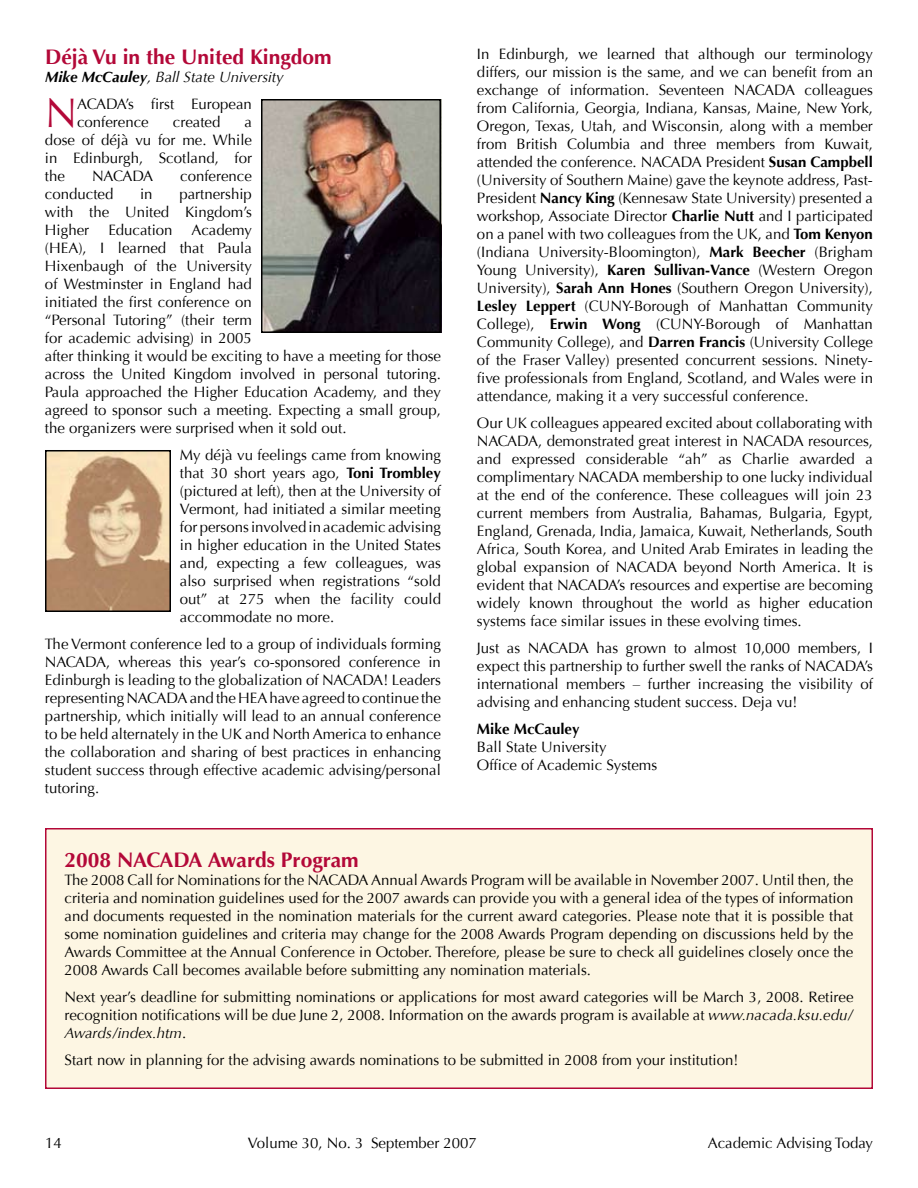
<style>
.page{position:relative;width:918px;height:1188px;background:#fff}
.page>*{position:absolute;margin:0;border:0;box-sizing:border-box;transform-origin:0 0}
.t1{font:41.25px "Optima";color:#b30838}
.t2{font:700 21px "Optima";color:#b30838}
.t3{font:15px/18px "Optima";color:#000;text-align:justify}
.t4{font:italic 15px "Optima";color:#000}
.t5{font:700 15px "Optima";color:#000}
.s1{font-weight:700}
.s2{font-style:italic}
</style>
<div class="page">
<img style="left:264px;top:102px;width:174px;height:228px">
<div style="left:261px;top:99px;width:180px;height:234px;border:2px solid #000"></div>
<img style="left:48px;top:453px;width:120px;height:156px">
<div style="left:45px;top:450px;width:126px;height:162px;border:2px solid #000"></div>
<div style="left:46px;top:829px;width:826px;height:259px;background:#fdf6e3"></div>
<div style="left:45px;top:828px;width:828px;height:261px;border:2px solid #b30838"></div>
<h2 class="t2" style="left:45px;top:45px;width:288px">Déjà Vu in the United Kingdom</h2>
<p class="t4" style="left:45px;top:68px;width:240px"><span class="s1">Mike McCauley</span>, Ball State University</p>
<h1 class="t1" style="left:45px;top:89px;width:34px">N</h1>
<p class="t3" style="left:77px;top:95px;width:176px">ACADA’s first European conference</p>
<p class="t3" style="left:173px;top:113px;width:49px">created</p>
<p class="t3" style="left:45px;top:113px;width:209px;text-indent:200px">a dose of déjà vu for me. While in Edinburgh, Scotland, for the</p>
<p class="t3" style="left:92px;top:167px;width:63px">NACADA</p>
<p class="t3" style="left:180px;top:167px;width:73px">conference</p>
<p class="t3" style="left:45px;top:185px;width:70px">conducted</p>
<p class="t3" style="left:140px;top:185px;width:14px">in</p>
<p class="t3" style="left:45px;top:185px;width:208px;text-indent:134px">partnership with the United Kingdom’s Higher</p>
<p class="t3" style="left:45px;top:221px;width:398px;text-align:left;text-indent:63px">Education Academy<br>(HEA), I learned that Paula<br>Hixenbaugh of the University<br>of Westminster in England had<br>initiated the first conference on<br>“Personal Tutoring” (their term<br>for academic advising) in 2005<br>after thinking it would be exciting to have a meeting for those across the United Kingdom involved in personal tutoring.<br>Paula approached the Higher Education Academy, and they agreed to sponsor such a meeting. Expecting a small group, the organizers were surprised when it sold out.</p>
<p class="t3" style="left:180px;top:446px;width:263px">My déjà vu feelings came from knowing that 30 short years ago, <span class="s1">Toni Trombley </span>(pictured at left), then at the University of Vermont, had initiated a similar meeting for persons involved in academic advising in higher education in the United States and, expecting a few colleagues, was also surprised when registrations “sold out” at 275 when the facility could accommodate no more.</p>
<p class="t3" style="left:45px;top:635px;width:398px">The Vermont conference led to a group of individuals forming NACADA, whereas this year’s co-sponsored conference in Edinburgh is leading to the globalization of NACADA! Leaders representing NACADA and the HEA have agreed to continue the partnership, which initially will lead to an annual conference to be held alternately in the UK and North America to enhance the collaboration and sharing of best practices in enhancing student success through effective academic advising/personal tutoring.</p>
<p class="t3" style="left:477px;top:45px;width:398px">In Edinburgh, we learned that although our terminology differs, our mission is the same, and we can benefit from an exchange of information. Seventeen NACADA colleagues from California, Georgia, Indiana, Kansas, Maine, New York, Oregon, Texas, Utah, and Wisconsin, along with a member from British Columbia and three members from Kuwait, attended the conference. NACADA President <span class="s1">Susan Campbell </span>(University of Southern Maine) gave the keynote address, Past-President <span class="s1">Nancy King</span> (Kennesaw State University) presented a workshop, Associate Director <span class="s1">Charlie Nutt</span> and I participated on a panel with two colleagues from the UK, and <span class="s1">Tom Kenyon </span>(Indiana University-Bloomington), <span class="s1">Mark Beecher</span> (Brigham Young University), <span class="s1">Karen Sullivan-Vance</span> (Western Oregon University), <span class="s1">Sarah Ann Hones</span> (Southern Oregon University), <span class="s1">Lesley Leppert</span> (CUNY-Borough of Manhattan Community College), <span class="s1">Erwin Wong</span> (CUNY-Borough of Manhattan Community College), and <span class="s1">Darren Francis</span> (University College of the Fraser Valley) presented concurrent sessions. Ninety&shy;five professionals from England, Scotland, and Wales were in attendance, making it a very successful conference.</p>
<p class="t3" style="left:477px;top:414px;width:398px">Our UK colleagues appeared excited about collaborating with NACADA, demonstrated great interest in NACADA resources, and expressed considerable “ah” as Charlie awarded a complimentary NACADA membership to one lucky individual at the end of the conference. These colleagues will join 23 current members from Australia, Bahamas, Bulgaria, Egypt, England, Grenada, India, Jamaica, Kuwait, Netherlands, South Africa, South Korea, and United Arab Emirates in leading the global expansion of NACADA beyond North America. It is evident that NACADA’s resources and expertise are becoming widely known throughout the world as higher education systems face similar issues in these evolving times.</p>
<p class="t3" style="left:477px;top:639px;width:398px">Just as NACADA has grown to almost 10,000 members, I expect this partnership to further swell the ranks of NACADA’s international members – further increasing the visibility of advising and enhancing student success. Deja vu!</p>
<p class="t5" style="left:477px;top:720px;width:104px">Mike McCauley</p>
<p class="t3" style="left:477px;top:738px;width:182px">Ball State University<br>Office of Academic Systems</p>
<h2 class="t2" style="left:64px;top:847px;width:296px">2008 NACADA Awards Program</h2>
<p class="t3" style="left:64px;top:871px;width:790px">The 2008 Call for Nominations for the NACADA Annual Awards Program will be available in November 2007. Until then, the criteria and nomination guidelines used for the 2007 awards can provide you with a general idea of the types of information and documents requested in the nomination materials for the current award categories. Please note that it is possible that some nomination guidelines and criteria may change for the 2008 Awards Program depending on discussions held by the Awards Committee at the Annual Conference in October. Therefore, please be sure to check all guidelines closely once the 2008 Awards Call becomes available before submitting any nomination materials.</p>
<p class="t3" style="left:64px;top:988px;width:791px">Next year’s deadline for submitting nominations or applications for most award categories will be March 3, 2008. Retiree recognition notifications will be due June 2, 2008. Information on the awards program is available at <span class="s2">www.nacada.ksu.edu/ Awards/index.htm</span>.</p>
<p class="t3" style="left:64px;top:1051px;width:675px">Start now in planning for the advising awards nominations to be submitted in 2008 from your institution!</p>
<p class="t3" style="left:45px;top:1134px;width:18px">14</p>
<p class="t3" style="left:248px;top:1134px;width:231px">Volume 30, No. 3 September 2007</p>
<p class="t3" style="left:708px;top:1134px;width:167px">Academic Advising Today</p>
</div>
